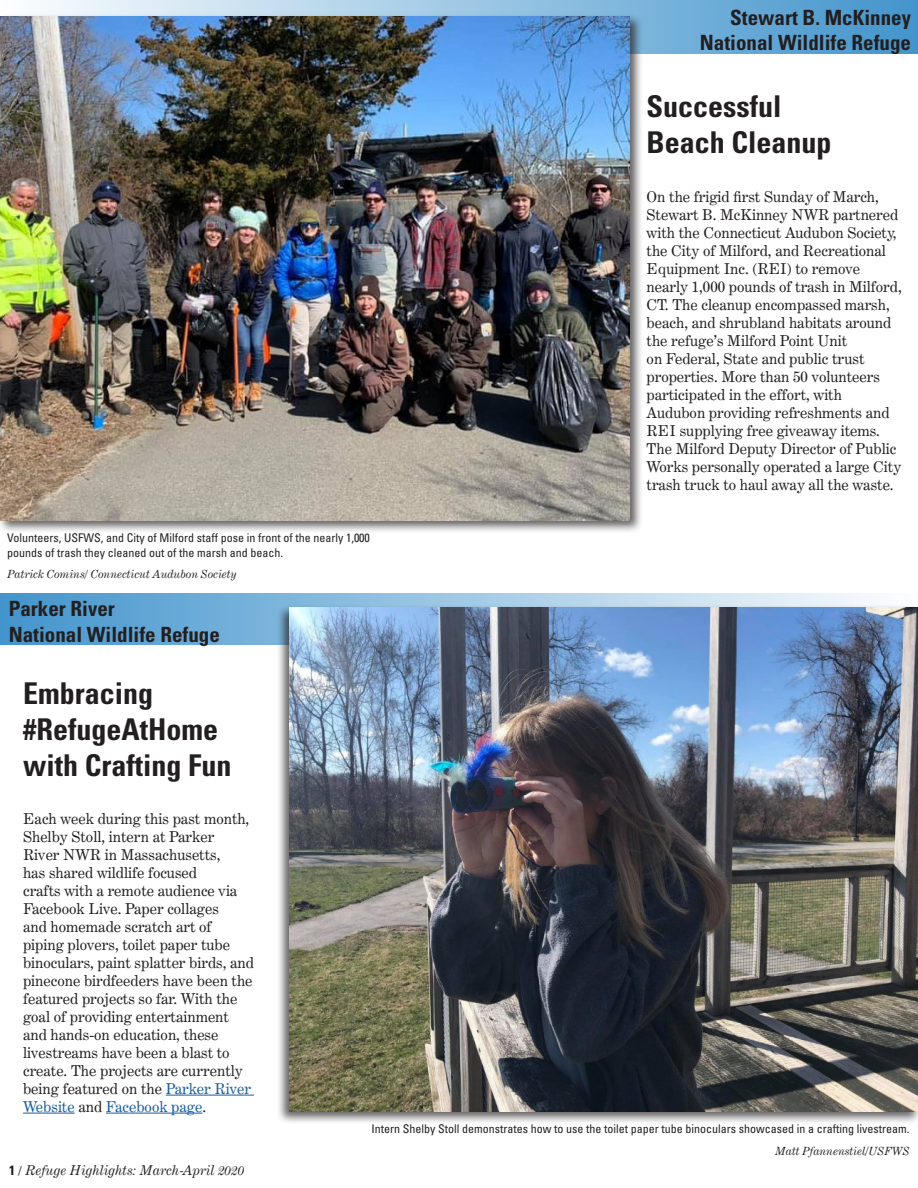
<style>
.page{position:relative;width:918px;height:1188px;background:#fff}
.page>*{position:absolute;margin:0;border:0;box-sizing:border-box;transform-origin:0 0}
.t1{font:700 condensed 30px/36px "Univers";color:#231f20}
.t2{font:700 condensed 21px "Univers";color:#231f20}
.t3{font:15px/18px "Century Expanded BT";color:#231f20}
.t4{font:italic 13.5px "Century Expanded BT";color:#231f20}
.t5{font:condensed 12px/14.4px "Univers";color:#231f20}
.t6{font:italic 11.25px "Century Expanded BT";color:#231f20}
.s1{color:#175d9e}
.s2{font-family:"Univers";font-weight:700;font-style:normal;font-stretch:condensed}
.s3{font-family:"Minion Pro";font-style:normal}
</style>
<div class="page">
<div style="left:0;top:0;width:918px;height:54px;background:linear-gradient(to right,#fefefe,#4395cc)"></div>
<div style="left:0;top:594px;width:918px;height:51px;background:linear-gradient(to right,#4394cc,#fdfdfe)"></div>
<div style="left:276px;top:605px;width:642px;height:520px;background:#231f20;opacity:.7"></div>
<img style="left:290px;top:608px;width:628px;height:504px">
<div style="left:0;top:13px;width:643px;height:521px;background:#231f20;opacity:.7"></div>
<img style="left:0;top:16px;width:630px;height:504px">
<hr style="left:166px;top:1095px;width:88px;height:1px;background:#175d9e">
<hr style="left:23px;top:1113px;width:52px;height:1px;background:#175d9e">
<hr style="left:106px;top:1113px;width:96px;height:1px;background:#175d9e">
<p class="t2" style="left:730px;top:4px;width:182px">Stewart B. McKinney</p>
<p class="t2" style="left:700px;top:29px;width:213px">National Wildlife Refuge</p>
<p class="t1" style="left:647px;top:89px;width:187px">Successful<br>Beach Cleanup</p>
<p class="t5" style="left:7px;top:531px;width:364px">Volunteers, USFWS, and City of Milford staff pose in front of the nearly 1,000 pounds of trash they cleaned out of the marsh and beach.</p>
<p class="t6" style="left:7px;top:567px;width:231px">Patrick Comins/ Connecticut Audubon Society</p>
<p class="t2" style="left:9px;top:596px;width:108px">Parker River</p>
<p class="t2" style="left:9px;top:621px;width:213px">National Wildlife Refuge</p>
<p class="t1" style="left:23px;top:675px;width:210px">Embracing #RefugeAtHome with Crafting Fun</p>
<p class="t3" style="left:23px;top:809px;width:232px">Each week during this past month,<br>Shelby Stoll, intern at Parker<br>River NWR in Massachusetts,<br>has shared wildlife focused<br>crafts with a remote audience via<br>Facebook Live. Paper collages<br>and homemade scratch art of piping plovers, toilet paper tube binoculars, paint splatter birds, and pinecone birdfeeders have been the featured projects so far. With the goal of providing entertainment and hands-on education, these livestreams have been a blast to create. The projects are currently being featured on the <span class="s1">Parker River<br>Website</span> and <span class="s1">Facebook page</span>.</p>
<p class="t3" style="left:647px;top:187px;width:257px">On the frigid first Sunday of March, Stewart B. McKinney NWR partnered with the Connecticut Audubon Society, the City of Milford, and Recreational Equipment Inc. (REI) to remove nearly 1,000 pounds of trash in Milford, CT. The cleanup encompassed marsh, beach, and shrubland habitats around the refuge’s Milford Point Unit<br>on Federal, State and public trust properties. More than 50 volunteers participated in the effort, with Audubon providing refreshments and REI supplying free giveaway items.<br>The Milford Deputy Director of Public Works personally operated a large City trash truck to haul away all the waste.</p>
<p class="t4" style="left:9px;top:1162px;width:237px"><span class="s2">1</span> <span class="s3">/</span> Refuge Highlights: March-April 2020</p>
<p class="t5" style="left:372px;top:1122px;width:539px">Intern Shelby Stoll demonstrates how to use the toilet paper tube binoculars showcased in a crafting livestream.</p>
<p class="t6" style="left:775px;top:1144px;width:136px">Matt Pfannenstiel/USFWS</p>
</div>
